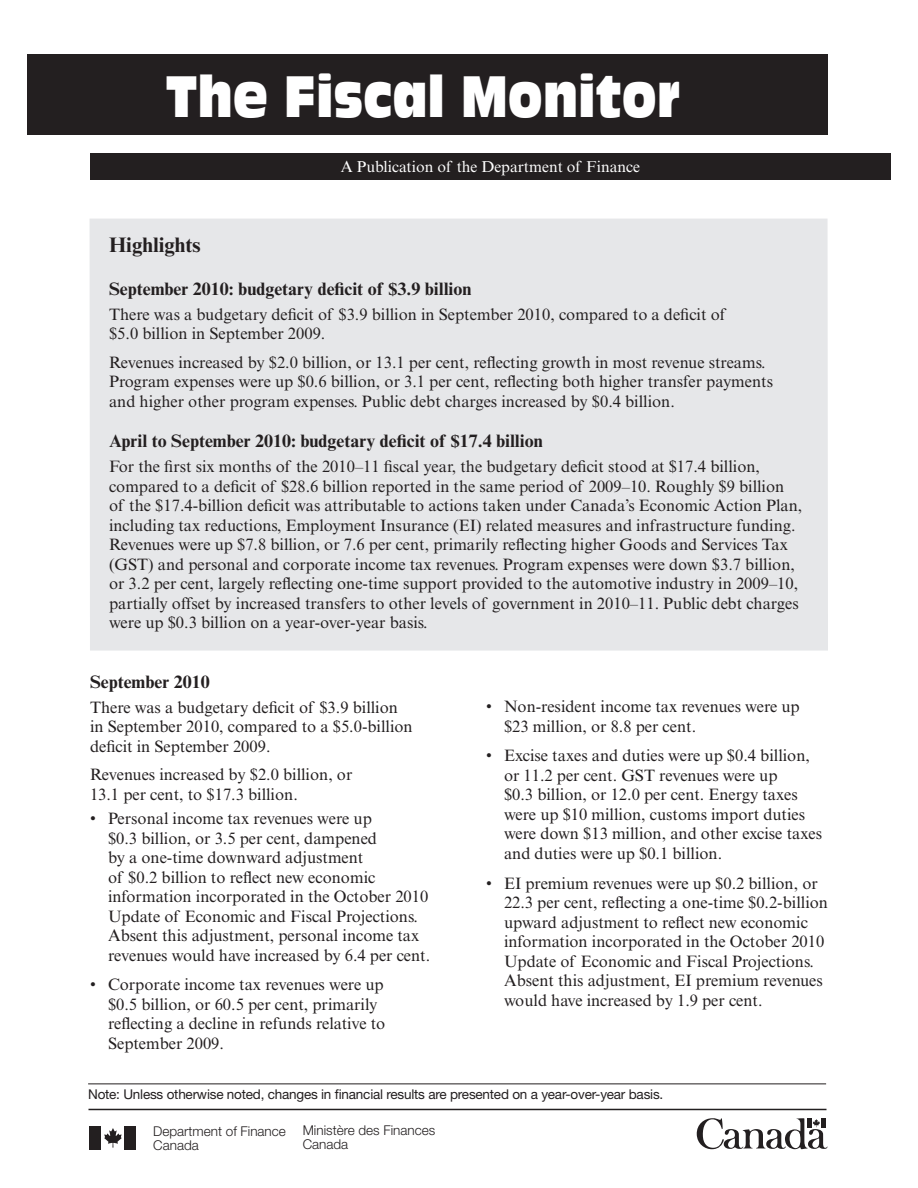
<style>
.page{position:relative;width:918px;height:1188px;background:#fff}
.page>*{position:absolute;margin:0;border:0;box-sizing:border-box;transform-origin:0 0}
.t1{font:57px "Antique Olive Std Compact";color:#fff;scale:.8 1}
.t2{font:700 21px "Times New Roman MT Std";color:#231f20}
.t3{font:700 18px "Times New Roman MT Std";color:#231f20}
.t4{font:16.5px/19.5px "Times New Roman MT Std";color:#231f20}
.t5{font:15.75px "Times New Roman MT Std";color:#fff}
.t6{font:13.5px "Helvetica Neue LT Std";letter-spacing:-.015em;color:#231f20}
.t7{font:300 13.5px/13.5px "Helvetica Neue";color:#231f20}
</style>
<div class="page">
<div style="left:27px;top:54px;width:801px;height:81px;background:#231f20"></div>
<div style="left:90px;top:153px;width:801px;height:27px;background:#231f20"></div>
<svg style="left:697px;top:1118px;width:130px;height:31px"></svg>
<div style="left:89px;top:1126px;width:12px;height:23px;background:#231f20"></div>
<svg style="left:104px;top:1128px;width:18px;height:20px"></svg>
<div style="left:124px;top:1126px;width:12px;height:23px;background:#231f20"></div>
<hr style="left:88px;top:1084px;width:738px;height:1px;background:#231f20">
<hr style="left:88px;top:1109px;width:738px;height:1px;background:#231f20">
<div style="left:90px;top:219px;width:738px;height:432px;background:#e6e7e9"></div>
<h1 class="t1" style="left:166px;top:61px;width:645px">The Fiscal Monitor</h1>
<p class="t5" style="left:341px;top:157px;width:301px">A Publication of the Department of Finance</p>
<p class="t2" style="left:109px;top:232px;width:93px">Highlights</p>
<p class="t3" style="left:109px;top:278px;width:364px">September 2010: budgetary deficit of $3.9 billion</p>
<p class="t4" style="left:109px;top:305px;width:618px">There was a budgetary deficit of $3.9 billion in September 2010, compared to a deficit of $5.0 billion in September 2009.</p>
<p class="t4" style="left:109px;top:353px;width:665px">Revenues increased by $2.0 billion, or 13.1 per cent, reflecting growth in most revenue streams.<br>Program expenses were up $0.6 billion, or 3.1 per cent, reflecting both higher transfer payments and higher other program expenses. Public debt charges increased by $0.4 billion.</p>
<p class="t3" style="left:109px;top:430px;width:435px">April to September 2010: budgetary deficit of $17.4 billion</p>
<p class="t4" style="left:109px;top:457px;width:695px">For the first six months of the 2010–11 fiscal year, the budgetary deficit stood at $17.4 billion, compared to a deficit of $28.6 billion reported in the same period of 2009–10. Roughly $9 billion of the $17.4-billion deficit was attributable to actions taken under Canada’s Economic Action Plan, including tax reductions, Employment Insurance (EI) related measures and infrastructure funding.<br>Revenues were up $7.8 billion, or 7.6 per cent, primarily reflecting higher Goods and Services Tax (GST) and personal and corporate income tax revenues. Program expenses were down $3.7 billion, or 3.2 per cent, largely reflecting one-time support provided to the automotive industry in 2009–10, partially offset by increased transfers to other levels of government in 2010–11. Public debt charges were up $0.3 billion on a year-over-year basis.</p>
<p class="t3" style="left:90px;top:671px;width:121px">September 2010</p>
<p class="t4" style="left:90px;top:697px;width:324px">There was a budgetary deficit of $3.9 billion in September 2010, compared to a $5.0-billion deficit in September 2009.</p>
<p class="t4" style="left:90px;top:765px;width:264px">Revenues increased by $2.0 billion, or<br>13.1 per cent, to $17.3 billion.</p>
<p class="t4" style="left:108px;top:809px;width:324px;text-indent:-18px">• Personal income tax revenues were up<br>$0.3 billion, or 3.5 per cent, dampened<br>by a one-time downward adjustment<br>of $0.2 billion to reflect new economic information incorporated in the October 2010<br>Update of Economic and Fiscal Projections.<br>Absent this adjustment, personal income tax revenues would have increased by 6.4 per cent.</p>
<p class="t4" style="left:108px;top:975px;width:279px;text-indent:-18px">• Corporate income tax revenues were up $0.5 billion, or 60.5 per cent, primarily reflecting a decline in refunds relative to September 2009.</p>
<p class="t4" style="left:504px;top:697px;width:297px;text-indent:-18px">• Non-resident income tax revenues were up $23 million, or 8.8 per cent.</p>
<p class="t4" style="left:504px;top:746px;width:320px;text-indent:-18px">• Excise taxes and duties were up $0.4 billion, or 11.2 per cent. GST revenues were up<br>$0.3 billion, or 12.0 per cent. Energy taxes were up $10 million, customs import duties were down $13 million, and other excise taxes and duties were up $0.1 billion.</p>
<p class="t4" style="left:504px;top:873px;width:326px;text-indent:-18px">• EI premium revenues were up $0.2 billion, or 22.3 per cent, reflecting a one-time $0.2-billion upward adjustment to reflect new economic information incorporated in the October 2010<br>Update of Economic and Fiscal Projections.<br>Absent this adjustment, EI premium revenues would have increased by 1.9 per cent.</p>
<p class="t6" style="left:88px;top:1086px;width:577px">Note: Unless otherwise noted, changes in financial results are presented on a year-over-year basis.</p>
<p class="t7" style="left:153px;top:1124px;width:134px">Department of Finance<br>Canada</p>
<p class="t7" style="left:303px;top:1124px;width:134px">Ministère des Finances<br>Canada</p>
</div>
